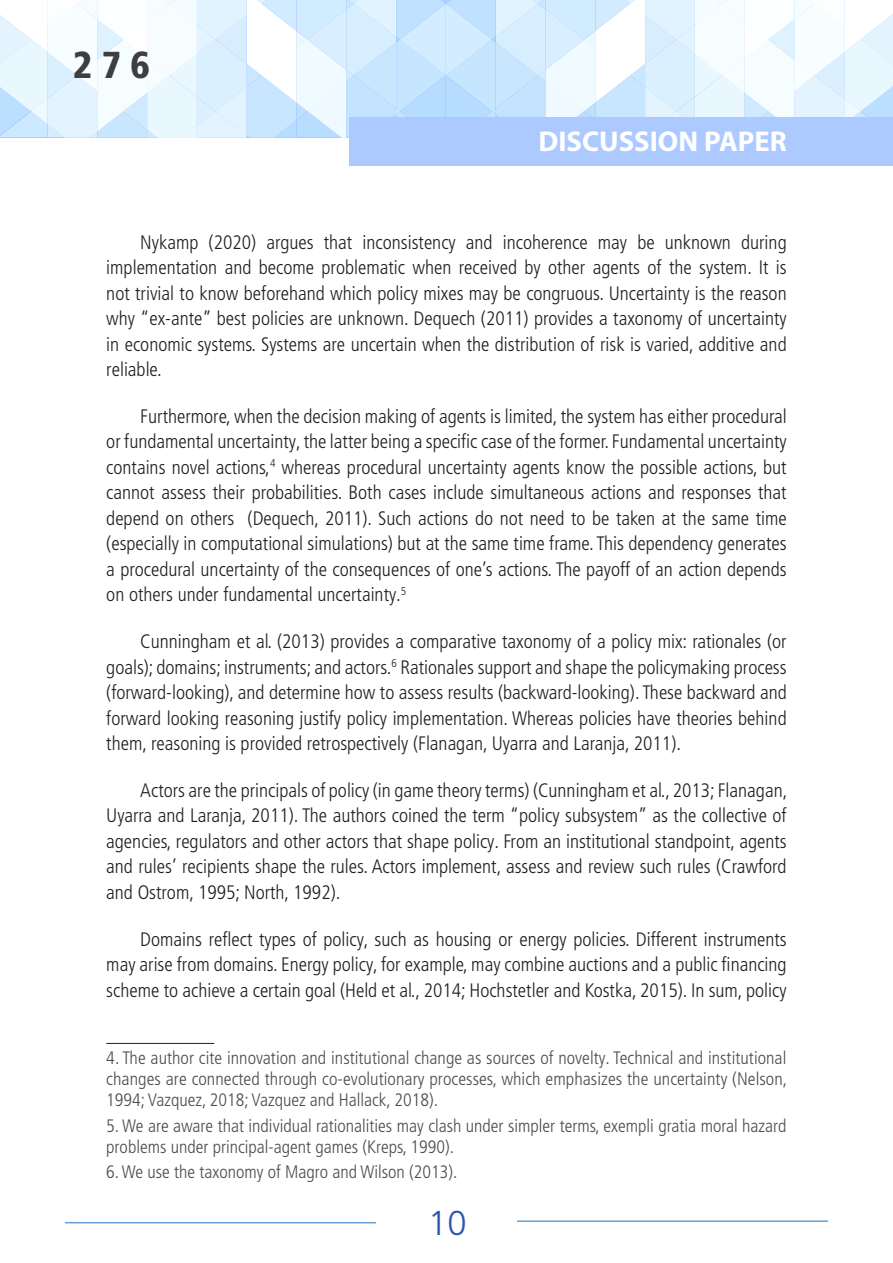
<style>
.page{position:relative;width:893px;height:1263px;background:#fff}
.page>*{position:absolute;margin:0;border:0;box-sizing:border-box;transform-origin:0 0}
.t1{font:900 condensed 37.5px "Frutiger LT Pro";color:#3e3e3f}
.t2{font:300 34.5px "Frutiger LT Pro";color:#2c55ae}
.t3{font:700 28.65px "Myriad Pro";color:#fff}
.texto_corrido{font:300 condensed 19.5px/25.5px "Frutiger LT Pro";color:#231f20;text-align:justify}
.nota_rodape{font:300 condensed 18px/21px "Frutiger LT Pro";color:#4b4c4d;text-align:justify}
</style>
<div class="page">
<svg style="left:0;top:0;width:893px;height:138px"></svg>
<div style="left:349px;top:117px;width:544px;height:49px;background:#accaff"></div>
<hr style="left:517px;top:1220px;width:311px;height:2px;background:#65a1d6">
<hr style="left:65px;top:1222px;width:311px;height:1px;background:#65a1d6">
<hr style="left:106px;top:1043px;width:108px;height:1px;background:#231f20">
<h1 class="t1" style="left:73px;top:42px;width:79px">276</h1>
<h3 class="t3" style="left:538px;top:122px;width:250px">DISCUSSION PAPER</h3>
<p class="texto_corrido" style="left:106px;top:229px;width:682px;text-indent:34px">Nykamp (2020) argues that inconsistency and incoherence may be unknown during implementation and become problematic when received by other agents of the system. It is not trivial to know beforehand which policy mixes may be congruous. Uncertainty is the reason why “ex-ante” best policies are unknown. Dequech (2011) provides a taxonomy of uncertainty in economic systems. Systems are uncertain when the distribution of risk is varied, additive and reliable.</p>
<p class="texto_corrido" style="left:106px;top:403px;width:682px;text-indent:34px">Furthermore, when the decision making of agents is limited, the system has either procedural or fundamental uncertainty, the latter being a specific case of the former. Fundamental uncertainty contains novel actions,<sup>4</sup> whereas procedural uncertainty agents know the possible actions, but cannot assess their probabilities. Both cases include simultaneous actions and responses that depend on others (Dequech, 2011). Such actions do not need to be taken at the same time (especially in computational simulations) but at the same time frame. This dependency generates a procedural uncertainty of the consequences of one’s actions. The payoff of an action depends on others under fundamental uncertainty.<sup>5</sup></p>
<p class="texto_corrido" style="left:106px;top:629px;width:682px;text-indent:34px">Cunningham et al. (2013) provides a comparative taxonomy of a policy mix: rationales (or goals); domains; instruments; and actors.<sup>6</sup> Rationales support and shape the policymaking process (forward-looking), and determine how to assess results (backward-looking). These backward and forward looking reasoning justify policy implementation. Whereas policies have theories behind them, reasoning is provided retrospectively (Flanagan, Uyarra and Laranja, 2011).</p>
<p class="texto_corrido" style="left:106px;top:777px;width:683px;text-indent:34px">Actors are the principals of policy (in game theory terms) (Cunningham et al., 2013; Flanagan, Uyarra and Laranja, 2011). The authors coined the term “policy subsystem” as the collective of agencies, regulators and other actors that shape policy. From an institutional standpoint, agents and rules’ recipients shape the rules. Actors implement, assess and review such rules (Crawford and Ostrom, 1995; North, 1992).</p>
<p class="texto_corrido" style="left:106px;top:926px;width:682px;text-indent:34px">Domains reflect types of policy, such as housing or energy policies. Different instruments may arise from domains. Energy policy, for example, may combine auctions and a public financing scheme to achieve a certain goal (Held et al., 2014; Hochstetler and Kostka, 2015). In sum, policy</p>
<p class="nota_rodape" style="left:106px;top:1048px;width:682px">4. The author cite innovation and institutional change as sources of novelty. Technical and institutional changes are connected through co-evolutionary processes, which emphasizes the uncertainty (Nelson, 1994; Vazquez, 2018; Vazquez and Hallack, 2018).</p>
<p class="nota_rodape" style="left:106px;top:1115px;width:682px">5. We are aware that individual rationalities may clash under simpler terms, exempli gratia moral hazard problems under principal-agent games (Kreps, 1990).</p>
<p class="nota_rodape" style="left:106px;top:1161px;width:353px">6. We use the taxonomy of Magro and Wilson (2013).</p>
<h2 class="t2" style="left:428px;top:1203px;width:40px">10</h2>
</div>
